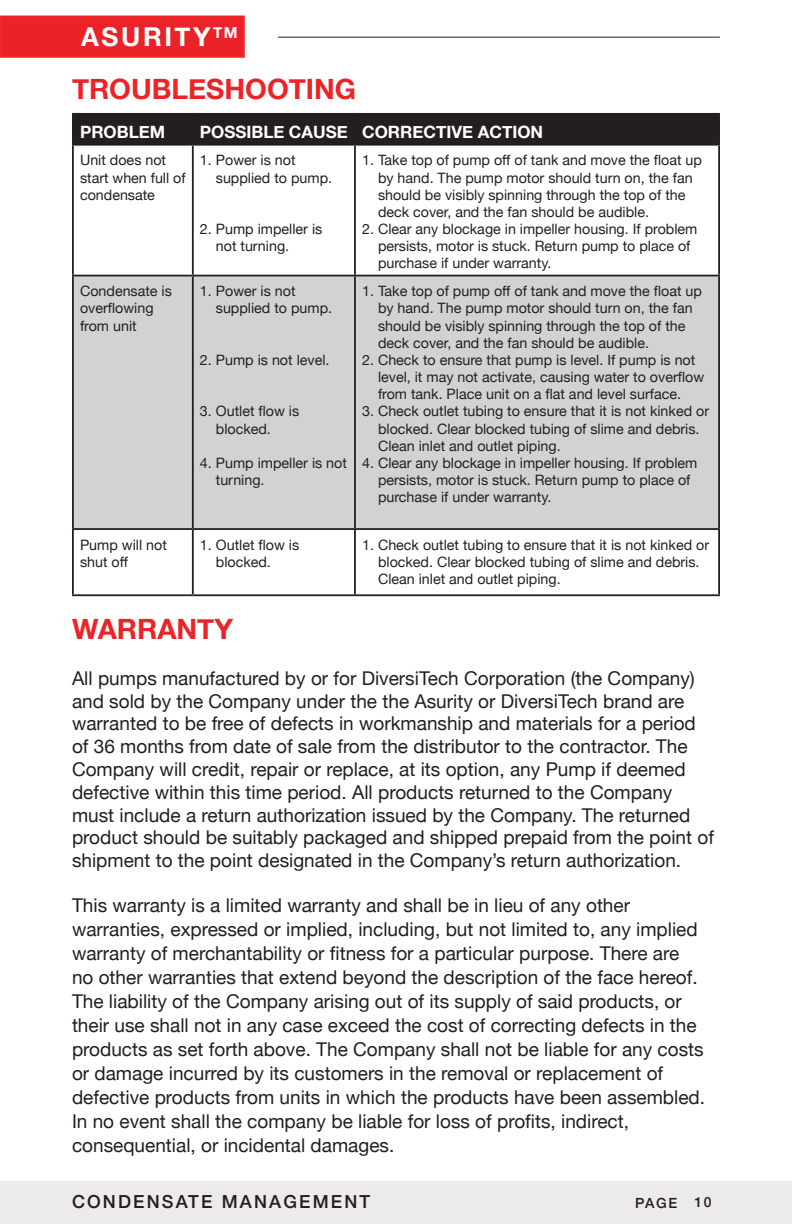
<style>
.page{position:relative;width:792px;height:1224px;background:#fff}
.page>*{position:absolute;margin:0;border:0;box-sizing:border-box;transform-origin:0 0}
.t1{font:700 28px "Helvetica Neue";color:#ec2327}
.t2{font:700 26px "Helvetica Neue";letter-spacing:.1em;color:#fff}
.t3{font:19px/24px "Helvetica Neue";color:#231f20}
.t4{font:500 18px "Helvetica Neue";letter-spacing:.12em;color:#231f20}
.t5{font:700 17px "Helvetica Neue";color:#fff}
.t6{font:14.2px/17.2px "Helvetica Neue";color:#231f20}
.t7{font:500 14px "Helvetica Neue";letter-spacing:.12em;color:#231f20}
</style>
<div class="page">
<div style="left:0;top:16px;width:245px;height:42px;background:#eb2328;border:2px solid #ee2926"></div>
<div style="left:0;top:1182px;width:792px;height:42px;background:#edeaee"></div>
<hr style="left:278px;top:37px;width:442px;height:1px;background:#231f20">
<div style="left:74px;top:115px;width:644px;height:29px;background:#231f20"></div>
<div style="left:74px;top:276px;width:644px;height:252px;background:#d1d2d4"></div>
<hr style="left:72px;top:113px;width:121px;height:2px;background:#231f20">
<hr style="left:72px;top:115px;width:2px;height:29px;background:#231f20">
<hr style="left:193px;top:113px;width:162px;height:2px;background:#231f20">
<hr style="left:192px;top:115px;width:2px;height:29px;background:#231f20">
<hr style="left:355px;top:113px;width:365px;height:2px;background:#231f20">
<hr style="left:354px;top:115px;width:2px;height:29px;background:#231f20">
<hr style="left:718px;top:115px;width:2px;height:29px;background:#231f20">
<hr style="left:72px;top:144px;width:121px;height:2px;background:#231f20">
<hr style="left:72px;top:146px;width:2px;height:129px;background:#231f20">
<hr style="left:193px;top:144px;width:162px;height:2px;background:#231f20">
<hr style="left:192px;top:146px;width:2px;height:129px;background:#231f20">
<hr style="left:355px;top:144px;width:365px;height:2px;background:#231f20">
<hr style="left:354px;top:146px;width:2px;height:129px;background:#231f20">
<hr style="left:718px;top:146px;width:2px;height:129px;background:#231f20">
<hr style="left:72px;top:275px;width:121px;height:1px;background:#231f20">
<hr style="left:72px;top:276px;width:2px;height:252px;background:#231f20">
<hr style="left:193px;top:275px;width:162px;height:1px;background:#231f20">
<hr style="left:192px;top:276px;width:2px;height:252px;background:#231f20">
<hr style="left:355px;top:275px;width:365px;height:1px;background:#231f20">
<hr style="left:354px;top:276px;width:2px;height:252px;background:#231f20">
<hr style="left:718px;top:276px;width:2px;height:252px;background:#231f20">
<hr style="left:72px;top:528px;width:121px;height:2px;background:#231f20">
<hr style="left:72px;top:530px;width:2px;height:64px;background:#231f20">
<hr style="left:193px;top:528px;width:162px;height:2px;background:#231f20">
<hr style="left:192px;top:530px;width:2px;height:64px;background:#231f20">
<hr style="left:355px;top:528px;width:365px;height:2px;background:#231f20">
<hr style="left:354px;top:530px;width:2px;height:64px;background:#231f20">
<hr style="left:718px;top:530px;width:2px;height:64px;background:#231f20">
<hr style="left:72px;top:594px;width:121px;height:2px;background:#231f20">
<hr style="left:193px;top:594px;width:162px;height:2px;background:#231f20">
<hr style="left:355px;top:594px;width:365px;height:2px;background:#231f20">
<h2 class="t2" style="left:81px;top:17px;width:158px">ASURITY<sup>TM</sup></h2>
<p class="t1" style="left:72px;top:67px;width:286px">TROUBLESHOOTING</p>
<p class="t5" style="left:80px;top:118px;width:87px">PROBLEM</p>
<p class="t5" style="left:200px;top:118px;width:149px">POSSIBLE CAUSE</p>
<p class="t5" style="left:362px;top:118px;width:183px">CORRECTIVE ACTION</p>
<p class="t6" style="left:80px;top:153px;width:107px">Unit does not start when full of</p>
<p class="t6" style="left:80px;top:187px;width:76px">condensate</p>
<p class="t6" style="left:378px;top:153px;width:326px;text-indent:-16px">1. Take top of pump off of tank and move the float up by hand. The pump motor should turn on, the fan should be visibly spinning through the top of the deck cover, and the fan should be audible.</p>
<p class="t6" style="left:378px;top:221px;width:321px;text-indent:-16px">2. Clear any blockage in impeller housing. If problem persists, motor is stuck. Return pump to place of purchase if under warranty.</p>
<p class="t6" style="left:216px;top:153px;width:118px;text-indent:-16px">1. Power is not supplied to pump.</p>
<p class="t6" style="left:216px;top:221px;width:108px;text-indent:-16px">2. Pump impeller is not turning.</p>
<p class="t6" style="left:80px;top:284px;width:93px">Condensate is</p>
<p class="t6" style="left:80px;top:301px;width:75px">overflowing from unit</p>
<p class="t6" style="left:216px;top:284px;width:118px;text-indent:-16px">1. Power is not supplied to pump.</p>
<p class="t6" style="left:200px;top:352px;width:131px">2. Pump is not level.</p>
<p class="t6" style="left:216px;top:404px;width:85px;text-indent:-16px">3. Outlet flow is blocked.</p>
<p class="t6" style="left:216px;top:455px;width:133px;text-indent:-16px">4. Pump impeller is not turning.</p>
<p class="t6" style="left:378px;top:284px;width:326px;text-indent:-16px">1. Take top of pump off of tank and move the float up by hand. The pump motor should turn on, the fan should be visibly spinning through the top of the deck cover, and the fan should be audible.</p>
<p class="t6" style="left:378px;top:352px;width:328px;text-indent:-16px">2. Check to ensure that pump is level. If pump is not level, it may not activate, causing water to overflow from tank. Place unit on a flat and level surface.</p>
<p class="t6" style="left:378px;top:404px;width:333px;text-indent:-16px">3. Check outlet tubing to ensure that it is not kinked or blocked. Clear blocked tubing of slime and debris.<br>Clean inlet and outlet piping.</p>
<p class="t6" style="left:378px;top:455px;width:321px;text-indent:-16px">4. Clear any blockage in impeller housing. If problem persists, motor is stuck. Return pump to place of purchase if under warranty.</p>
<p class="t6" style="left:216px;top:537px;width:85px;text-indent:-16px">1. Outlet flow is blocked.</p>
<p class="t6" style="left:378px;top:537px;width:333px;text-indent:-16px">1. Check outlet tubing to ensure that it is not kinked or blocked. Clear blocked tubing of slime and debris.<br>Clean inlet and outlet piping.</p>
<p class="t1" style="left:72px;top:607px;width:163px">WARRANTY</p>
<p class="t3" style="left:72px;top:668px;width:644px;line-height:22.8px">All pumps manufactured by or for DiversiTech Corporation (the Company) and sold by the Company under the the Asurity or DiversiTech brand are warranted to be free of defects in workmanship and materials for a period of 36 months from date of sale from the distributor to the contractor. The Company will credit, repair or replace, at its option, any Pump if deemed defective within this time period. All products returned to the Company must include a return authorization issued by the Company. The returned product should be suitably packaged and shipped prepaid from the point of shipment to the point designated in the Company’s return authorization.</p>
<p class="t3" style="left:72px;top:894px;width:635px">This warranty is a limited warranty and shall be in lieu of any other warranties, expressed or implied, including, but not limited to, any implied warranty of merchantability or fitness for a particular purpose. There are no other warranties that extend beyond the description of the face hereof.<br>The liability of the Company arising out of its supply of said products, or their use shall not in any case exceed the cost of correcting defects in the products as set forth above. The Company shall not be liable for any costs or damage incurred by its customers in the removal or replacement of defective products from units in which the products have been assembled.<br>In no event shall the company be liable for loss of profits, indirect, consequential, or incidental damages.</p>
<p class="t6" style="left:80px;top:537px;width:88px">Pump will not</p>
<p class="t6" style="left:80px;top:554px;width:50px">shut off</p>
<p class="t4" style="left:72px;top:1187px;width:300px">CONDENSATE MANAGEMENT</p>
<p class="t7" style="left:635px;top:1192px;width:78px">PAGE 10</p>
</div>
